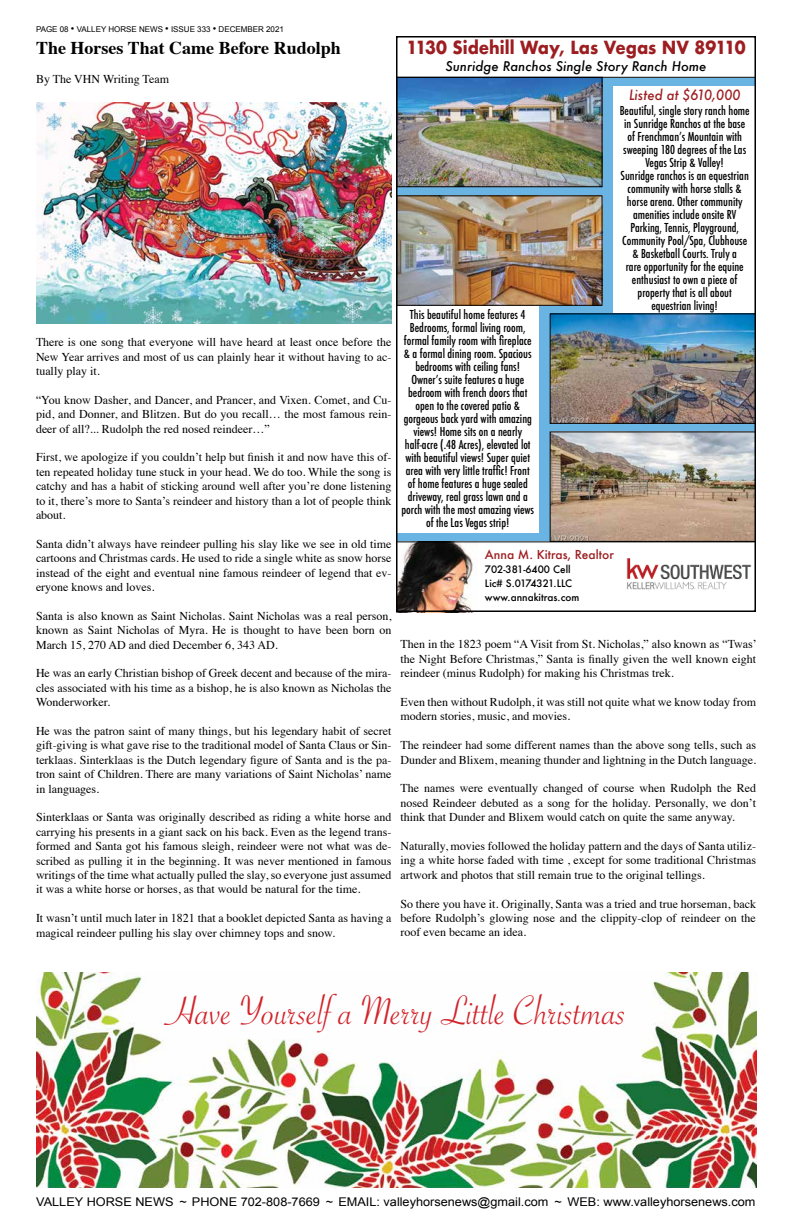
<style>
.page{position:relative;width:792px;height:1224px;background:#fff}
.page>*{position:absolute;margin:0;border:0;box-sizing:border-box;transform-origin:0 0}
.t1{font:44px "Savoye Let Plain";color:#d2232a}
.t2{font:700 18px "Times";color:#000}
.t3{font:700 17.6px "Futura";color:#9d1e21;scale:.91 1}
.t4{font:italic 500 13.8px "Futura";color:#9d1e21;scale:.94 1}
.t5{font:italic 500 13px "Futura";color:#000}
.t6{font:12px/14.4px "Times";color:#000;text-align:justify}
.t7{font:500 condensed 12px/13px "Futura";color:#000;text-align:center}
.t8{font:12px "Arial";color:#000;scale:1.06 1}
.t9{font:500 12px "Futura";color:#9d1e21}
.t10{font:500 10px/14px "Futura";color:#000}
.t11{font:8px "Arial";color:#000}
.s1{font-size:10px}
</style>
<div class="page">
<img style="left:399px;top:78px;width:354px;height:463px">
<img style="left:399px;top:542px;width:78px;height:67px">
<img style="left:624px;top:542px;width:129px;height:48px">
<img style="left:399px;top:79px;width:202px;height:106px">
<div style="left:396px;top:77px;width:207px;height:110px;border:1px solid #000"></div>
<div style="left:396px;top:306px;width:143px;height:227px;background:#fff"></div>
<img style="left:552px;top:433px;width:201px;height:107px">
<div style="left:613px;top:86px;width:143px;height:227px;background:#fff"></div>
<hr style="left:396px;top:77px;width:360px;height:1px;background:#000">
<img style="left:552px;top:315px;width:201px;height:107px">
<div style="left:550px;top:313px;width:206px;height:111px;border:1px solid #000"></div>
<img style="left:399px;top:197px;width:202px;height:107px">
<div style="left:396px;top:195px;width:207px;height:111px;border:1px solid #000"></div>
<hr style="left:396px;top:541px;width:360px;height:1px;background:#000">
<div style="left:396px;top:36px;width:360px;height:576px;border:2px solid #000"></div>
<img style="left:36px;top:102px;width:356px;height:221px">
<img style="left:36px;top:972px;width:720px;height:216px">
<p class="t11" style="left:36px;top:24px;width:249px">PAGE 08 <span class="s1">•</span> VALLEY HORSE NEWS <span class="s1">•</span> ISSUE 333 <span class="s1">•</span> DECEMBER 2021</p>
<h2 class="t2" style="left:36px;top:31px;width:306px">The Horses That Came Before Rudolph</h2>
<p class="t6" style="left:36px;top:70px;width:135px">By The VHN Writing Team</p>
<p class="t6" style="left:36px;top:334px;width:357px">There is one song that everyone will have heard at least once before the New Year arrives and most of us can plainly hear it without having to ac&shy;tually play it.</p>
<p class="t6" style="left:36px;top:392px;width:357px">“You know Dasher, and Dancer, and Prancer, and Vixen. Comet, and Cu&shy;pid, and Donner, and Blitzen. But do you recall… the most famous rein&shy;deer of all?... Rudolph the red nosed reindeer…”</p>
<p class="t6" style="left:36px;top:449px;width:357px">First, we apologize if you couldn’t help but finish it and now have this of&shy;ten repeated holiday tune stuck in your head. We do too. While the song is catchy and has a habit of sticking around well after you’re done listening to it, there’s more to Santa’s reindeer and history than a lot of people think about.</p>
<p class="t6" style="left:36px;top:536px;width:357px">Santa didn’t always have reindeer pulling his slay like we see in old time cartoons and Christmas cards. He used to ride a single white as snow horse instead of the eight and eventual nine famous reindeer of legend that ev&shy;eryone knows and loves.</p>
<p class="t6" style="left:36px;top:608px;width:357px">Santa is also known as Saint Nicholas. Saint Nicholas was a real person, known as Saint Nicholas of Myra. He is thought to have been born on March 15, 270 AD and died December 6, 343 AD.</p>
<p class="t6" style="left:36px;top:665px;width:357px">He was an early Christian bishop of Greek decent and because of the mira&shy;cles associated with his time as a bishop, he is also known as Nicholas the Wonderworker.</p>
<p class="t6" style="left:36px;top:723px;width:357px">He was the patron saint of many things, but his legendary habit of secret gift-giving is what gave rise to the traditional model of Santa Claus or Sin&shy;terklaas. Sinterklaas is the Dutch legendary figure of Santa and is the pa&shy;tron saint of Children. There are many variations of Saint Nicholas’ name in languages.</p>
<p class="t6" style="left:36px;top:809px;width:357px">Sinterklaas or Santa was originally described as riding a white horse and carrying his presents in a giant sack on his back. Even as the legend trans&shy;formed and Santa got his famous sleigh, reindeer were not what was de&shy;scribed as pulling it in the beginning. It was never mentioned in famous writings of the time what actually pulled the slay, so everyone just assumed it was a white horse or horses, as that would be natural for the time.</p>
<p class="t6" style="left:36px;top:910px;width:357px">It wasn’t until much later in 1821 that a booklet depicted Santa as having a magical reindeer pulling his slay over chimney tops and snow.</p>
<h3 class="t3" style="left:406px;top:34px;width:374px">1130 Sidehill Way, Las Vegas NV 89110</h3>
<p class="t5" style="left:445px;top:57px;width:263px">Sunridge Ranchos Single Story Ranch Home</p>
<p class="t4" style="left:629px;top:85px;width:120px">Listed at $610,000</p>
<p class="t7" style="left:620px;top:104px;width:132px">Beautiful, single story ranch home in Sunridge Ranchos at the base of Frenchman’s Mountain with sweeping 180 degrees of the Las<br>Vegas Strip &amp; Valley!<br>Sunridge ranchos is an equestrian community with horse stalls &amp; horse arena. Other community amenities include onsite RV<br>Parking, Tennis, Playground,<br>Community Pool/Spa, Clubhouse &amp; Basketball Courts. Truly a<br>rare opportunity for the equine enthusiast to own a piece of property that is all about equestrian living!</p>
<p class="t7" style="left:401px;top:308px;width:134px">This beautiful home features 4<br>Bedrooms, formal living room, formal family room with fireplace &amp; a formal dining room. Spacious bedrooms with ceiling fans!<br>Owner’s suite features a huge bedroom with french doors that open to the covered patio &amp; gorgeous back yard with amazing views! Home sits on a nearly half-acre (.48 Acres), elevated lot with beautiful views! Super quiet area with very little traffic! Front of home features a huge sealed driveway, real grass lawn and a porch with the most amazing views of the Las Vegas strip!</p>
<p class="t9" style="left:485px;top:547px;width:130px">Anna M. Kitras, Realtor</p>
<p class="t10" style="left:485px;top:563px;width:96px">702-381-6400 Cell<br>Lic# S.0174321.LLC www.annakitras.com</p>
<p class="t6" style="left:400px;top:636px;width:358px">Then in the 1823 poem “A Visit from St. Nicholas,” also known as “Twas’ the Night Before Christmas,” Santa is finally given the well known eight reindeer (minus Rudolph) for making his Christmas trek.</p>
<p class="t6" style="left:400px;top:694px;width:357px">Even then without Rudolph, it was still not quite what we know today from modern stories, music, and movies.</p>
<p class="t6" style="left:400px;top:737px;width:357px">The reindeer had some different names than the above song tells, such as<br>Dunder and Blixem, meaning thunder and lightning in the Dutch language.</p>
<p class="t6" style="left:400px;top:780px;width:357px">The names were eventually changed of course when Rudolph the Red nosed Reindeer debuted as a song for the holiday. Personally, we don’t think that Dunder and Blixem would catch on quite the same anyway.</p>
<p class="t6" style="left:400px;top:838px;width:357px">Naturally, movies followed the holiday pattern and the days of Santa utiliz&shy;ing a white horse faded with time , except for some traditional Christmas artwork and photos that still remain true to the original tellings.</p>
<p class="t6" style="left:400px;top:895px;width:357px">So there you have it. Originally, Santa was a tried and true horseman, back before Rudolph’s glowing nose and the clippity-clop of reindeer on the roof even became an idea.</p>
<h1 class="t1" style="left:166px;top:982px;width:462px">Have Yourself a Merry Little Christmas</h1>
<p class="t8" style="left:36px;top:1194px;width:680px">VALLEY HORSE NEWS ~ PHONE 702-808-7669 ~ EMAIL: valleyhorsenews@gmail.com ~ WEB: www.valleyhorsenews.com</p>
</div>
